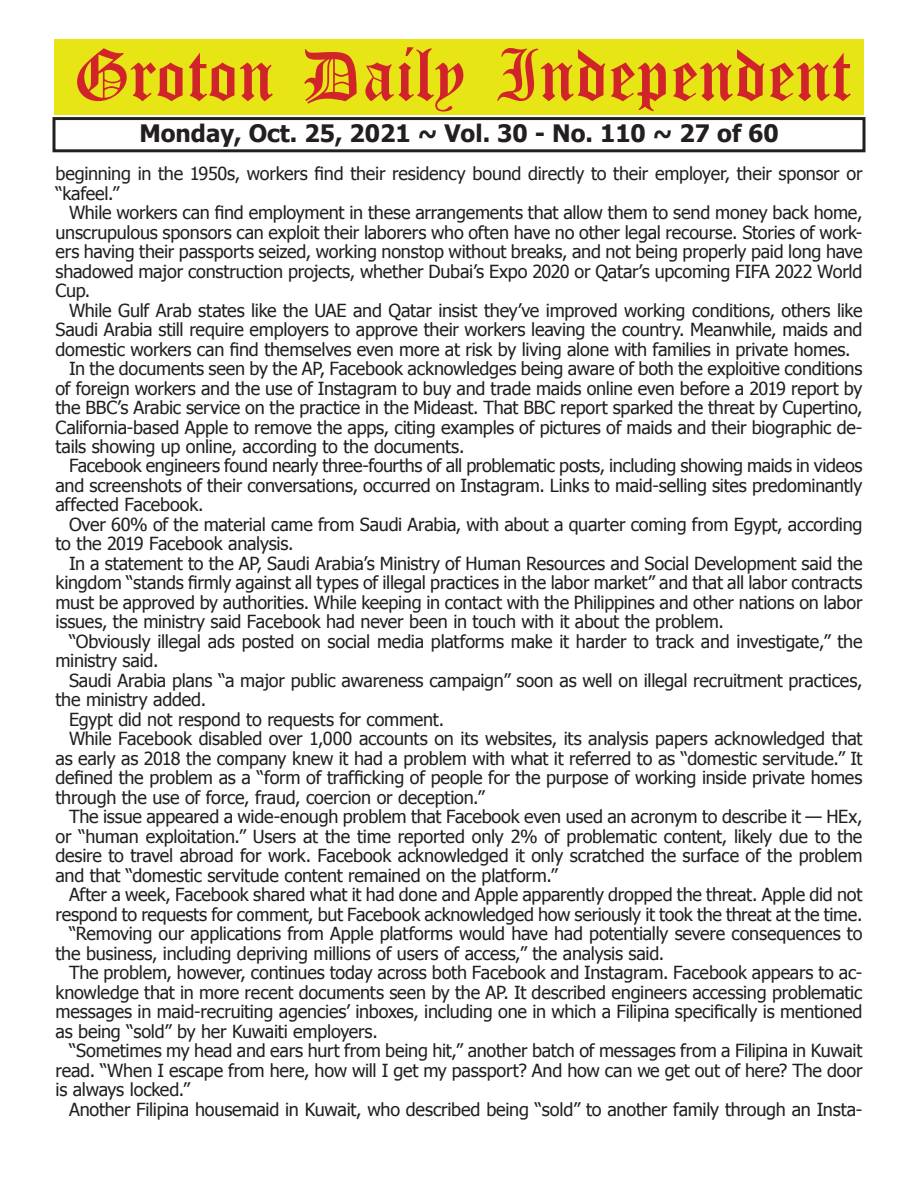
<style>
.page{position:relative;width:918px;height:1188px;background:#fff}
.page>*{position:absolute;margin:0;border:0;box-sizing:border-box;transform-origin:0 0}
.t1{font:54px "Old English Five";color:#d1232a}
.t2{font:700 24px "Tahoma";color:#231f20}
.t3{font:18px/19.5px "Tahoma";letter-spacing:-.01em;color:#231f20}
</style>
<div class="page">
<div style="left:52px;top:117px;width:814px;height:35px;border:3px solid #231f20"></div>
<div style="left:54px;top:40px;width:810px;height:75px;background:#e7e515"></div>
<h1 class="t1" style="left:73px;top:50px;width:779px">Groton Daily Independent</h1>
<h2 class="t2" style="left:139px;top:116px;width:641px">Monday, Oct. 25, 2021 ~ Vol. 30 - No. 110 ~ 27 of 60</h2>
<p class="t3" style="left:56px;top:163px;width:808px">beginning in the 1950s, workers find their residency bound directly to their employer, their sponsor or “kafeel.”</p>
<p class="t3" style="left:56px;top:202px;width:809px;text-align:justify;text-indent:14px">While workers can find employment in these arrangements that allow them to send money back home, unscrupulous sponsors can exploit their laborers who often have no other legal recourse. Stories of work&shy;ers having their passports seized, working nonstop without breaks, and not being properly paid long have shadowed major construction projects, whether Dubai’s Expo 2020 or Qatar’s upcoming FIFA 2022 World Cup.</p>
<p class="t3" style="left:69px;top:299px;width:795px">While Gulf Arab states like the UAE and Qatar insist they’ve improved working conditions, others like</p>
<p class="t3" style="left:56px;top:319px;width:808px">Saudi Arabia still require employers to approve their workers leaving the country. Meanwhile, maids and</p>
<p class="t3" style="left:56px;top:338px;width:797px">domestic workers can find themselves even more at risk by living alone with families in private homes.</p>
<p class="t3" style="left:69px;top:358px;width:795px">In the documents seen by the AP, Facebook acknowledges being aware of both the exploitive conditions</p>
<p class="t3" style="left:56px;top:377px;width:808px">of foreign workers and the use of Instagram to buy and trade maids online even before a 2019 report by</p>
<p class="t3" style="left:56px;top:397px;width:808px">the BBC’s Arabic service on the practice in the Mideast. That BBC report sparked the threat by Cupertino,</p>
<p class="t3" style="left:56px;top:416px;width:808px">California-based Apple to remove the apps, citing examples of pictures of maids and their biographic de-</p>
<p class="t3" style="left:56px;top:436px;width:411px">tails showing up online, according to the documents.</p>
<p class="t3" style="left:69px;top:455px;width:795px">Facebook engineers found nearly three-fourths of all problematic posts, including showing maids in videos</p>
<p class="t3" style="left:56px;top:475px;width:809px">and screenshots of their conversations, occurred on Instagram. Links to maid-selling sites predominantly</p>
<p class="t3" style="left:56px;top:494px;width:150px">affected Facebook.</p>
<p class="t3" style="left:69px;top:514px;width:795px">Over 60% of the material came from Saudi Arabia, with about a quarter coming from Egypt, according</p>
<p class="t3" style="left:56px;top:533px;width:240px">to the 2019 Facebook analysis.</p>
<p class="t3" style="left:69px;top:553px;width:795px">In a statement to the AP, Saudi Arabia’s Ministry of Human Resources and Social Development said the</p>
<p class="t3" style="left:56px;top:572px;width:809px">kingdom “stands firmly against all types of illegal practices in the labor market” and that all labor contracts</p>
<p class="t3" style="left:56px;top:592px;width:808px">must be approved by authorities. While keeping in contact with the Philippines and other nations on labor</p>
<p class="t3" style="left:56px;top:611px;width:670px">issues, the ministry said Facebook had never been in touch with it about the problem.</p>
<p class="t3" style="left:69px;top:631px;width:795px">“Obviously illegal ads posted on social media platforms make it harder to track and investigate,” the</p>
<p class="t3" style="left:56px;top:650px;width:104px">ministry said.</p>
<p class="t3" style="left:69px;top:670px;width:795px">Saudi Arabia plans “a major public awareness campaign” soon as well on illegal recruitment practices,</p>
<p class="t3" style="left:56px;top:689px;width:152px">the ministry added.</p>
<p class="t3" style="left:69px;top:709px;width:377px">Egypt did not respond to requests for comment.</p>
<p class="t3" style="left:69px;top:728px;width:795px">While Facebook disabled over 1,000 accounts on its websites, its analysis papers acknowledged that</p>
<p class="t3" style="left:56px;top:748px;width:809px">as early as 2018 the company knew it had a problem with what it referred to as “domestic servitude.” It</p>
<p class="t3" style="left:56px;top:767px;width:808px">defined the problem as a “form of trafficking of people for the purpose of working inside private homes</p>
<p class="t3" style="left:56px;top:787px;width:431px">through the use of force, fraud, coercion or deception.”</p>
<p class="t3" style="left:69px;top:806px;width:795px">The issue appeared a wide-enough problem that Facebook even used an acronym to describe it — HEx,</p>
<p class="t3" style="left:56px;top:826px;width:808px">or “human exploitation.” Users at the time reported only 2% of problematic content, likely due to the</p>
<p class="t3" style="left:56px;top:845px;width:808px">desire to travel abroad for work. Facebook acknowledged it only scratched the surface of the problem</p>
<p class="t3" style="left:56px;top:865px;width:504px">and that “domestic servitude content remained on the platform.”</p>
<p class="t3" style="left:69px;top:884px;width:795px">After a week, Facebook shared what it had done and Apple apparently dropped the threat. Apple did not</p>
<p class="t3" style="left:56px;top:904px;width:808px">respond to requests for comment, but Facebook acknowledged how seriously it took the threat at the time.</p>
<p class="t3" style="left:69px;top:923px;width:795px">“Removing our applications from Apple platforms would have had potentially severe consequences to</p>
<p class="t3" style="left:56px;top:943px;width:610px">the business, including depriving millions of users of access,” the analysis said.</p>
<p class="t3" style="left:69px;top:962px;width:795px">The problem, however, continues today across both Facebook and Instagram. Facebook appears to ac-</p>
<p class="t3" style="left:56px;top:982px;width:808px">knowledge that in more recent documents seen by the AP. It described engineers accessing problematic</p>
<p class="t3" style="left:56px;top:1001px;width:809px">messages in maid-recruiting agencies’ inboxes, including one in which a Filipina specifically is mentioned</p>
<p class="t3" style="left:56px;top:1021px;width:324px">as being “sold” by her Kuwaiti employers.</p>
<p class="t3" style="left:69px;top:1040px;width:795px">“Sometimes my head and ears hurt from being hit,” another batch of messages from a Filipina in Kuwait</p>
<p class="t3" style="left:56px;top:1060px;width:808px">read. “When I escape from here, how will I get my passport? And how can we get out of here? The door</p>
<p class="t3" style="left:56px;top:1079px;width:136px">is always locked.”</p>
<p class="t3" style="left:69px;top:1099px;width:795px">Another Filipina housemaid in Kuwait, who described being “sold” to another family through an Insta-</p>
</div>
